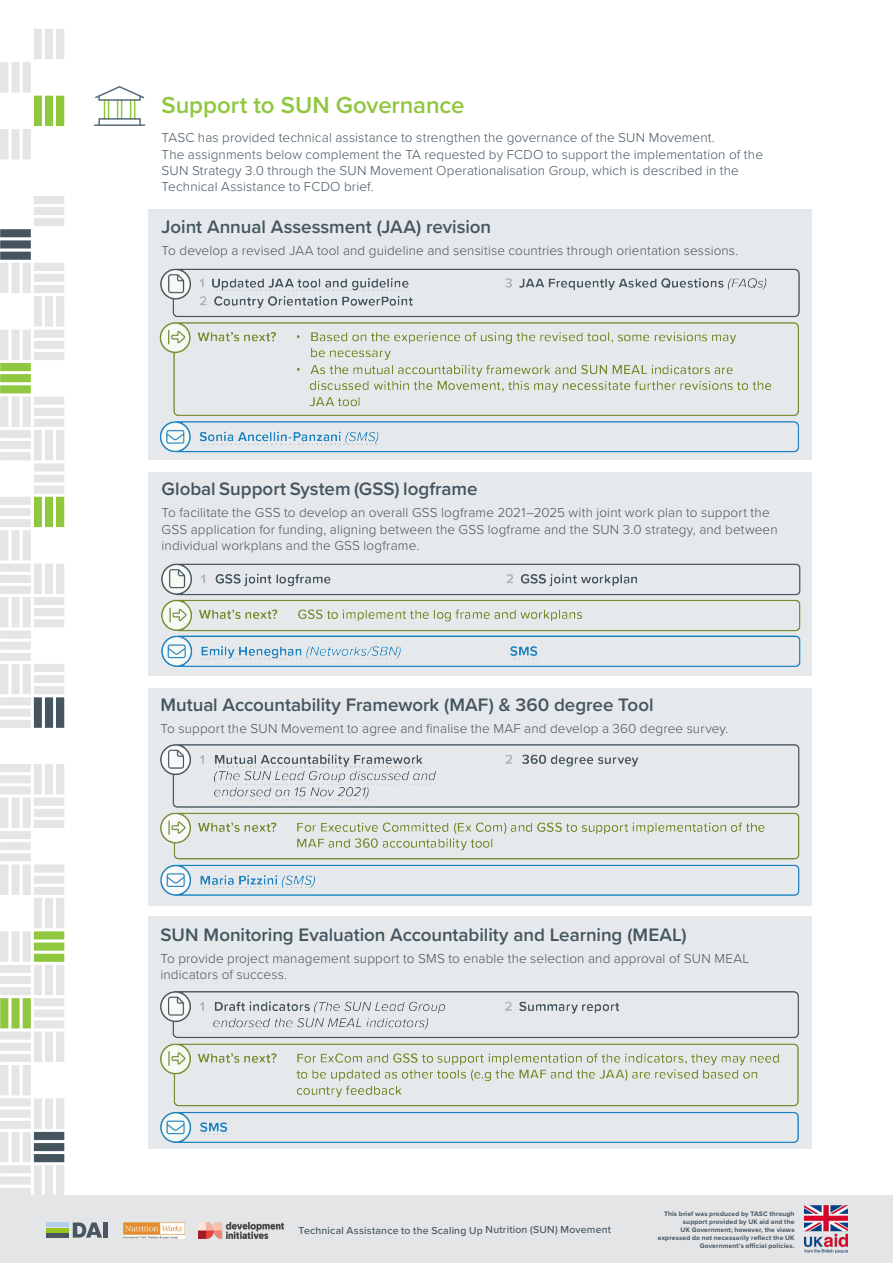
<style>
.page{position:relative;width:893px;height:1263px;background:#fff}
.page>*{position:absolute;margin:0;border:0;box-sizing:border-box;transform-origin:0 0}
.t1{font:600 24px "Proxima Nova";letter-spacing:-.005em;color:#8fc73e}
.t2{font:600 18.75px "Proxima Nova";color:#455560}
.t3{font:300 13.5px/16.2px "Proxima Nova";letter-spacing:.01em;color:#455560}
.t4{font:500 10.5px "Proxima Nova";letter-spacing:.015em;color:#455560}
.t5{font:700 6.75px/8.1px "Proxima Nova";letter-spacing:.02em;color:#455560;text-align:right}
</style>
<div class="page">
<img style="left:0;top:29px;width:162px;height:1167px">
<div style="left:0;top:1196px;width:893px;height:67px;background:#e4e5e6"></div>
<img style="left:199px;top:1222px;width:84px;height:16px">
<div style="left:46px;top:1222px;width:23px;height:5px;background:#b0cee9"></div>
<hr style="left:46px;top:1228px;width:23px;height:4px;background:#98c222">
<hr style="left:46px;top:1233px;width:23px;height:4px;background:#495661">
<div style="left:103px;top:1222px;width:5px;height:15px;background:#495661"></div>
<svg style="left:73px;top:1222px;width:29px;height:15px"></svg>
<img style="left:124px;top:1222px;width:60px;height:16px">
<div style="left:149px;top:209px;width:663px;height:251px;background:#e6e9eb"></div>
<div style="left:149px;top:688px;width:663px;height:217px;background:#e6e9eb"></div>
<div style="left:149px;top:472px;width:663px;height:203px;background:#e6e9eb"></div>
<div style="left:149px;top:917px;width:663px;height:232px;background:#e6e9eb"></div>
<img style="left:804px;top:1206px;width:43px;height:47px">
<svg style="left:93px;top:85px;width:53px;height:42px"></svg>
<img style="left:160px;top:991px;width:639px;height:152px">
<img style="left:160px;top:744px;width:639px;height:152px">
<img style="left:161px;top:563px;width:639px;height:104px">
<img style="left:159px;top:268px;width:640px;height:185px">
<h1 class="t1" style="left:162px;top:87px;width:304px">Support to SUN Governance</h1>
<p class="t3" style="left:162px;top:129px;width:603px">TASC has provided technical assistance to strengthen the governance of the SUN Movement.<br>The assignments below complement the TA requested by FCDO to support the implementation of the SUN Strategy 3.0 through the SUN Movement Operationalisation Group, which is described in the Technical Assistance to FCDO brief.</p>
<h2 class="t2" style="left:162px;top:212px;width:331px">Joint Annual Assessment (JAA) revision</h2>
<p class="t3" style="left:162px;top:241px;width:578px">To develop a revised JAA tool and guideline and sensitise countries through orientation sessions.</p>
<h2 class="t2" style="left:162px;top:475px;width:317px">Global Support System (GSS) logframe</h2>
<p class="t3" style="left:162px;top:504px;width:618px">To facilitate the GSS to develop an overall GSS logframe 2021–2025 with joint work plan to support the<br>GSS application for funding, aligning between the GSS logframe and the SUN 3.0 strategy, and between individual workplans and the GSS logframe.</p>
<h2 class="t2" style="left:161px;top:691px;width:494px">Mutual Accountability Framework (MAF) &amp; 360 degree Tool</h2>
<p class="t3" style="left:161px;top:720px;width:569px">To support the SUN Movement to agree and finalise the MAF and develop a 360 degree survey.</p>
<h2 class="t2" style="left:161px;top:920px;width:528px">SUN Monitoring Evaluation Accountability and Learning (MEAL)</h2>
<p class="t3" style="left:161px;top:949px;width:590px">To provide project management support to SMS to enable the selection and approval of SUN MEAL indicators of success.</p>
<p class="t4" style="left:299px;top:1222px;width:314px">Technical Assistance to the Scaling Up Nutrition (SUN) Movement</p>
<p class="t5" style="left:658px;top:1209px;width:138px">This brief was produced by TASC through support provided by UK aid and the<br>UK Government; however, the views expressed do not necessarily reflect the UK Government’s official policies.</p>
</div>
